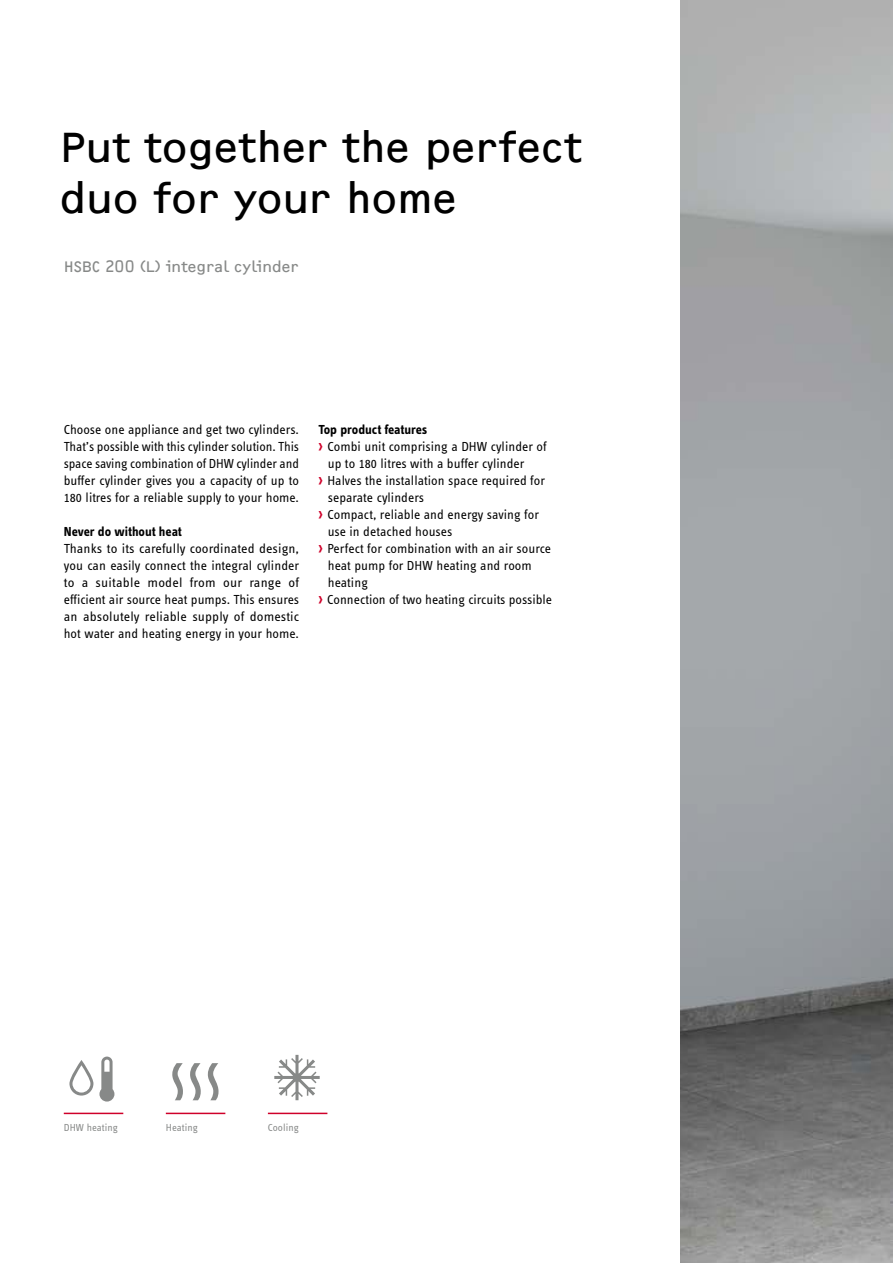
<style>
.page{position:relative;width:893px;height:1263px;background:#fff}
.page>*{position:absolute;margin:0;border:0;box-sizing:border-box;transform-origin:0 0}
.t1{font:43.5px/51px "F2 FOCR Bczyk Com";letter-spacing:-.005em;color:#000}
.t2{font:15.75px "F2 FOCR Bczyk Com";letter-spacing:-.005em;color:#878988}
.t3{font:13.5px/17px "STE Info Text";color:#000;text-align:justify}
.t4{font:700 13.5px "STE Info Text";letter-spacing:-.005em;color:#000}
.t5{font:10.5px "STE Info Text";letter-spacing:.005em;color:#878988}
.s1{font-family:"F2 FOCR Bczyk Com";font-size:16.5px;color:#cf002a}
</style>
<div class="page">
<img style="left:680px;top:0;width:213px;height:1263px">
<svg style="left:274px;top:1055px;width:46px;height:45px"></svg>
<hr style="left:64px;top:1113px;width:59px;height:1px;background:#cf002a">
<hr style="left:166px;top:1113px;width:59px;height:1px;background:#cf002a">
<svg style="left:99px;top:1056px;width:15px;height:45px"></svg>
<svg style="left:69px;top:1060px;width:24px;height:35px"></svg>
<svg style="left:172px;top:1063px;width:11px;height:37px"></svg>
<svg style="left:190px;top:1063px;width:11px;height:37px"></svg>
<svg style="left:208px;top:1063px;width:11px;height:37px"></svg>
<hr style="left:268px;top:1113px;width:59px;height:1px;background:#cf002a">
<h1 class="t1" style="left:60px;top:122px;width:523px">Put together the perfect duo for your home</h1>
<p class="t2" style="left:64px;top:258px;width:236px">HSBC 200 (L) integral cylinder</p>
<p class="t3" style="left:64px;top:421px;width:237px">Choose one appliance and get two cylinders.<br>That’s possible with this cylinder solution. This space saving combination of DHW cylinder and buffer cylinder gives you a capacity of up to 180 litres for a reliable supply to your home.</p>
<p class="t4" style="left:64px;top:523px;width:120px">Never do without heat</p>
<p class="t3" style="left:64px;top:540px;width:237px">Thanks to its carefully coordinated design, you can easily connect the integral cylinder to a suitable model from our range of efficient air source heat pumps. This ensures an absolutely reliable supply of domestic hot water and heating energy in your home.</p>
<p class="t4" style="left:318px;top:421px;width:111px">Top product features</p>
<p class="t3" style="left:318px;top:438px;width:230px"><span class="s1">›</span> Combi unit comprising a DHW cylinder of</p>
<p class="t3" style="left:328px;top:455px;width:198px">up to 180 litres with a buffer cylinder</p>
<p class="t3" style="left:318px;top:472px;width:228px"><span class="s1">›</span> Halves the installation space required for</p>
<p class="t3" style="left:328px;top:489px;width:98px">separate cylinders</p>
<p class="t3" style="left:318px;top:506px;width:222px"><span class="s1">›</span> Compact, reliable and energy saving for</p>
<p class="t3" style="left:328px;top:523px;width:126px">use in detached houses</p>
<p class="t3" style="left:318px;top:540px;width:234px"><span class="s1">›</span> Perfect for combination with an air source</p>
<p class="t3" style="left:328px;top:557px;width:206px">heat pump for DHW heating and room</p>
<p class="t3" style="left:328px;top:574px;width:42px">heating</p>
<p class="t3" style="left:318px;top:591px;width:235px"><span class="s1">›</span> Connection of two heating circuits possible</p>
<p class="t5" style="left:64px;top:1122px;width:56px">DHW heating</p>
<p class="t5" style="left:166px;top:1122px;width:34px">Heating</p>
<p class="t5" style="left:268px;top:1122px;width:33px">Cooling</p>
</div>
